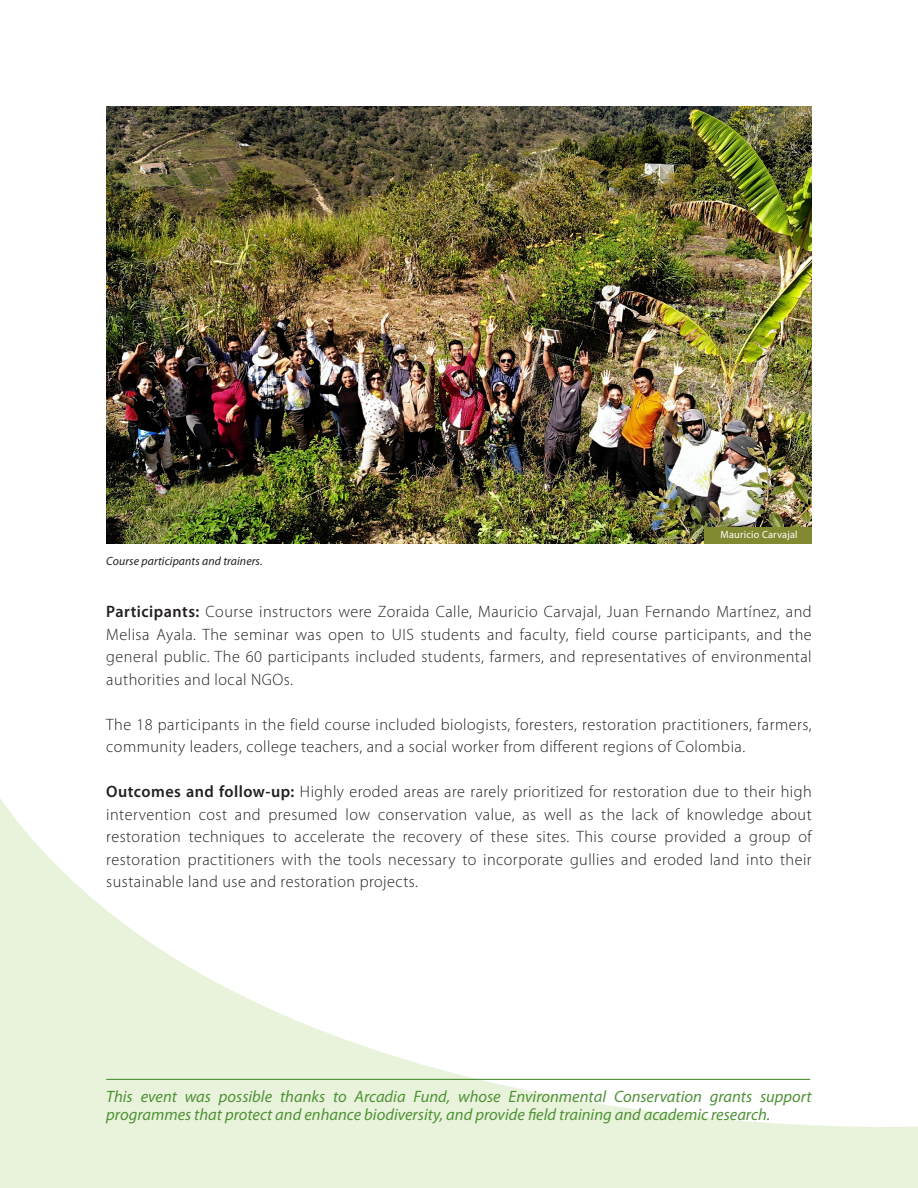
<style>
.page{position:relative;width:918px;height:1188px;background:#fff}
.page>*{position:absolute;margin:0;border:0;box-sizing:border-box;transform-origin:0 0}
.text{font:300 16.5px/22.5px "Myriad Pro";letter-spacing:.03em;color:#231f20;text-align:justify}
.t1{font:italic 16.5px/18px "Myriad Pro";color:#4f9236}
.text-2{font:italic 12px "Myriad Pro";letter-spacing:.01em;color:#231f20}
.text-3{font:10.5px "Myriad Pro";letter-spacing:.02em;color:#fff}
.s1{font-weight:600}
</style>
<div class="page">
<img style="left:106px;top:106px;width:706px;height:438px">
<svg style="left:0;top:798px;width:918px;height:390px"></svg>
<hr style="left:106px;top:1079px;width:704px;height:1px;background:#4f9236">
<div style="left:704px;top:527px;width:108px;height:17px;background:#818a31"></div>
<p class="text-2" style="left:106px;top:554px;width:158px">Course participants and trainers.</p>
<p class="text-3" style="left:721px;top:528px;width:79px">Mauricio Carvajal</p>
<p class="text" style="left:106px;top:601px;width:707px"><span class="s1">Participants:</span> Course instructors were Zoraida Calle, Mauricio Carvajal, Juan Fernando Martínez, and Melisa Ayala. The seminar was open to UIS students and faculty, field course participants, and the general public. The 60 participants included students, farmers, and representatives of environmental authorities and local NGOs.</p>
<p class="text" style="left:106px;top:713px;width:707px">The 18 participants in the field course included biologists, foresters, restoration practitioners, farmers, community leaders, college teachers, and a social worker from different regions of Colombia.</p>
<p class="text" style="left:106px;top:781px;width:707px"><span class="s1">Outcomes and follow-up:</span> Highly eroded areas are rarely prioritized for restoration due to their high intervention cost and presumed low conservation value, as well as the lack of knowledge about restoration techniques to accelerate the recovery of these sites. This course provided a group of restoration practitioners with the tools necessary to incorporate gullies and eroded land into their sustainable land use and restoration projects.</p>
<p class="t1" style="left:106px;top:1087px;width:707px">This event was possible thanks to Arcadia Fund, whose Environmental Conservation grants support programmes that protect and enhance biodiversity, and provide field training and academic research.</p>
</div>
